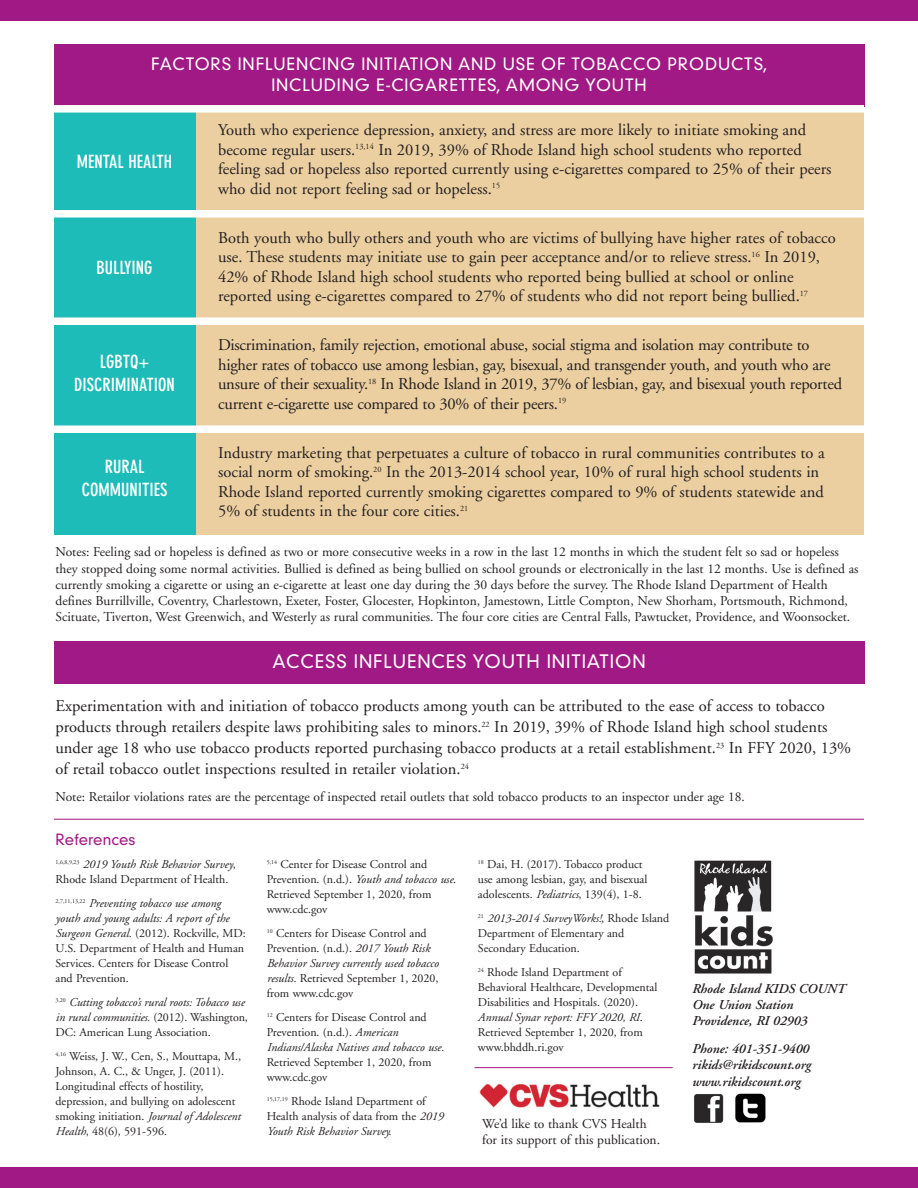
<style>
.page{position:relative;width:918px;height:1188px;background:#fff}
.page>*{position:absolute;margin:0;border:0;box-sizing:border-box;transform-origin:0 0}
.t1{font:700 condensed 18px/22.5px "DIN Neuzeit Grotesk";color:#fff;text-align:center}
.t2{font:300 18px "DIN Neuzeit Grotesk";letter-spacing:.05em;color:#fff}
.t3{font:16.5px/19.5px "Adobe Garamond";color:#231f20}
.t4{font:300 16.5px/21px "DIN Neuzeit Grotesk";letter-spacing:.05em;color:#fff;text-align:center}
.t5{font:300 15px "DIN Neuzeit Grotesk";color:#a11984}
.t6{font:13.5px/16.2px "Adobe Garamond";color:#231f20}
.t7{font:italic 600 13.5px/16.2px "Adobe Garamond";color:#231f20}
.t8{font:12px/15px "Adobe Garamond";color:#231f20}
.t9{font:italic 12px/15px "Adobe Garamond";letter-spacing:-.01em;color:#231f20}
.s1{font-style:italic}
.s2{font-style:normal}
</style>
<div class="page">
<div style="left:196px;top:100px;width:668px;height:435px;background:#eccfa1"></div>
<div style="left:54px;top:98px;width:142px;height:437px;background:#1dbcb8"></div>
<div style="left:54px;top:45px;width:810px;height:62px;background:#a11984"></div>
<div style="left:54px;top:641px;width:810px;height:42px;background:#a11984"></div>
<div style="left:0;top:1167px;width:918px;height:21px;background:#a11984"></div>
<div style="left:0;top:0;width:918px;height:21px;background:#a11984"></div>
<div style="left:54px;top:210px;width:810px;height:8px;background:#fff"></div>
<div style="left:54px;top:105px;width:810px;height:8px;background:#fff"></div>
<div style="left:54px;top:317px;width:810px;height:8px;background:#fff"></div>
<div style="left:54px;top:425px;width:810px;height:8px;background:#fff"></div>
<hr style="left:54px;top:819px;width:810px;height:1px;background:#a11984">
<hr style="left:474px;top:1067px;width:199px;height:1px;background:#a11984">
<img style="left:694px;top:860px;width:79px;height:114px">
<img style="left:694px;top:1094px;width:29px;height:29px">
<img style="left:735px;top:1093px;width:31px;height:30px">
<img style="left:479px;top:1083px;width:181px;height:25px">
<p class="t4" style="left:151px;top:55px;width:617px">FACTORS INFLUENCING INITIATION AND USE OF TOBACCO PRODUCTS,<br>INCLUDING E-CIGARETTES, AMONG YOUTH</p>
<p class="t1" style="left:77px;top:152px;width:97px">MENTAL HEALTH</p>
<p class="t1" style="left:97px;top:257px;width:57px">BULLYING</p>
<p class="t1" style="left:74px;top:352px;width:102px">LGBTQ+<br>DISCRIMINATION</p>
<p class="t1" style="left:82px;top:457px;width:87px">RURAL<br>COMMUNITIES</p>
<p class="t3" style="left:218px;top:122px;width:615px">Youth who experience depression, anxiety, and stress are more likely to initiate smoking and become regular users.<sup>13,14</sup> In 2019, 39% of Rhode Island high school students who reported feeling sad or hopeless also reported currently using e-cigarettes compared to 25% of their peers who did not report feeling sad or hopeless.<sup>15</sup></p>
<p class="t3" style="left:218px;top:229px;width:619px">Both youth who bully others and youth who are victims of bullying have higher rates of tobacco use. These students may initiate use to gain peer acceptance and/or to relieve stress.<sup>16</sup> In 2019, 42% of Rhode Island high school students who reported being bullied at school or online reported using e-cigarettes compared to 27% of students who did not report being bullied.<sup>17</sup></p>
<p class="t3" style="left:218px;top:337px;width:625px">Discrimination, family rejection, emotional abuse, social stigma and isolation may contribute to higher rates of tobacco use among lesbian, gay, bisexual, and transgender youth, and youth who are unsure of their sexuality.<sup>18</sup> In Rhode Island in 2019, 37% of lesbian, gay, and bisexual youth reported current e-cigarette use compared to 30% of their peers.<sup>19</sup></p>
<p class="t3" style="left:218px;top:444px;width:608px">Industry marketing that perpetuates a culture of tobacco in rural communities contributes to a social norm of smoking.<sup>20</sup> In the 2013-2014 school year, 10% of rural high school students in Rhode Island reported currently smoking cigarettes compared to 9% of students statewide and 5% of students in the four core cities.<sup>21</sup></p>
<p class="t6" style="left:55px;top:545px;width:805px">Notes: Feeling sad or hopeless is defined as two or more consecutive weeks in a row in the last 12 months in which the student felt so sad or hopeless they stopped doing some normal activities. Bullied is defined as being bullied on school grounds or electronically in the last 12 months. Use is defined as currently smoking a cigarette or using an e-cigarette at least one day during the 30 days before the survey. The Rhode Island Department of Health defines Burrillville, Coventry, Charlestown, Exeter, Foster, Glocester, Hopkinton, Jamestown, Little Compton, New Shorham, Portsmouth, Richmond, Scituate, Tiverton, West Greenwich, and Westerly as rural communities. The four core cities are Central Falls, Pawtucket, Providence, and Woonsocket.</p>
<p class="t2" style="left:272px;top:654px;width:375px">ACCESS INFLUENCES YOUTH INITIATION</p>
<p class="t3" style="left:55px;top:697px;width:797px;line-height:21px">Experimentation with and initiation of tobacco products among youth can be attributed to the ease of access to tobacco products through retailers despite laws prohibiting sales to minors.<sup>22</sup> In 2019, 39% of Rhode Island high school students under age 18 who use tobacco products reported purchasing tobacco products at a retail establishment.<sup>23</sup> In FFY 2020, 13% of retail tobacco outlet inspections resulted in retailer violation.<sup>24</sup></p>
<p class="t6" style="left:56px;top:790px;width:691px">Note: Retailor violations rates are the percentage of inspected retail outlets that sold tobacco products to an inspector under age 18.</p>
<p class="t5" style="left:56px;top:834px;width:82px">References</p>
<p class="t8" style="left:55px;top:858px;width:182px"><sup>1,6,8,9,23</sup> <span class="s1">2019 Youth Risk Behavior Survey</span>,<br>Rhode Island Department of Health.</p>
<p class="t8" style="left:55px;top:897px;width:192px"><sup>2,7,11,13,22</sup> <span class="s1">Preventing tobacco use among youth and young adults: A report of the Surgeon General.</span> (2012). Rockville, MD:<br>U.S. Department of Health and Human Services. Centers for Disease Control and Prevention.</p>
<p class="t9" style="left:55px;top:996px;width:194px"><sup>3,20</sup> Cutting tobacco’s rural roots: Tobacco use in rural communities. <span class="s2">(2012). Washington,<br>DC: American Lung Association.</span></p>
<p class="t8" style="left:55px;top:1050px;width:187px"><sup>4,16</sup> Weiss, J. W., Cen, S., Mouttapa, M., Johnson, A. C., &amp; Unger, J. (2011).<br>Longitudinal effects of hostility, depression, and bullying on adolescent smoking initiation. <span class="s1">Journal of Adolescent Health</span>, 48(6), 591-596.</p>
<p class="t8" style="left:267px;top:858px;width:191px"><sup>5,14</sup> Center for Disease Control and<br>Prevention. (n.d.). <span class="s1">Youth and tobacco use</span>.<br>Retrieved September 1, 2020, from www.cdc.gov</p>
<p class="t8" style="left:267px;top:927px;width:174px"><sup>10</sup> Centers for Disease Control and Prevention. (n.d.). <span class="s1">2017 Youth Risk Behavior Survey currently used tobacco results.</span> Retrieved September 1, 2020, from www.cdc.gov</p>
<p class="t8" style="left:267px;top:1011px;width:179px"><sup>12</sup> Centers for Disease Control and<br>Prevention. (n.d.). <span class="s1">American<br>Indians/Alaska Natives and tobacco use.</span></p>
<p class="t8" style="left:267px;top:1056px;width:166px">Retrieved September 1, 2020, from www.cdc.gov</p>
<p class="t8" style="left:267px;top:1095px;width:178px"><sup>15,17,19</sup> Rhode Island Department of<br>Health analysis of data from the <span class="s1">2019<br>Youth Risk Behavior Survey.</span></p>
<p class="t8" style="left:478px;top:858px;width:171px"><sup>18</sup> Dai, H. (2017). Tobacco product use among lesbian, gay, and bisexual adolescents. <span class="s1">Pediatrics</span>, 139(4), 1-8.</p>
<p class="t8" style="left:478px;top:912px;width:193px"><sup>21</sup> <span class="s1">2013-2014 SurveyWorks!</span>, Rhode Island<br>Department of Elementary and<br>Secondary Education.</p>
<p class="t8" style="left:478px;top:966px;width:181px"><sup>24</sup> Rhode Island Department of<br>Behavioral Healthcare, Developmental<br>Disabilities and Hospitals. (2020).<br><span class="s1">Annual Synar report: FFY 2020, RI</span>.<br>Retrieved September 1, 2020, from www.bhddh.ri.gov</p>
<p class="t6" style="left:482px;top:1117px;width:179px">We’d like to thank CVS Health for its support of this publication.</p>
<p class="t7" style="left:692px;top:981px;width:155px">Rhode Island KIDS COUNT<br>One Union Station<br>Providence, RI 02903</p>
<p class="t7" style="left:692px;top:1042px;width:120px">Phone: 401-351-9400 rikids@rikidscount.org www.rikidscount.org</p>
</div>
